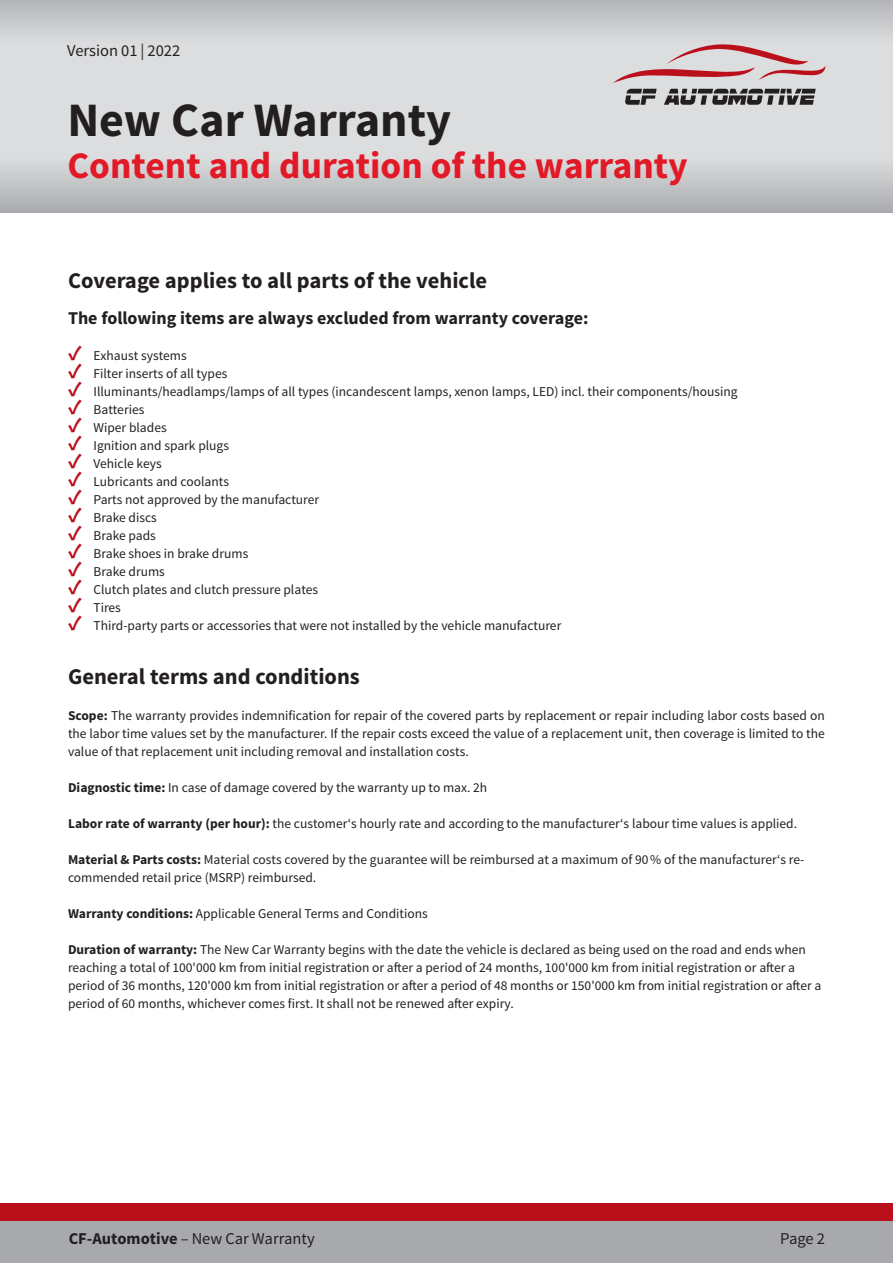
<style>
.page{position:relative;width:893px;height:1263px;background:#fff}
.page>*{position:absolute;margin:0;border:0;box-sizing:border-box;transform-origin:0 0}
.t1{font:700 48px "Source Sans Pro";color:#231f20}
.t2{font:700 37.5px "Source Sans Pro";color:#e21926}
.t3{font:700 22.5px "Source Sans Pro";color:#231f20}
.t4{font:700 18px "Source Sans Pro";color:#231f20}
.t5{font:16.5px "Source Sans Pro";color:#231f20}
.t6{font:13.5px/18px "Source Sans Pro";color:#231f20}
.s1{font-weight:700;font-size:21px;color:#ba101c}
.s2{font-weight:700}
</style>
<div class="page">
<svg style="left:1px;top:0;width:892px;height:213px"></svg>
<svg style="left:613px;top:44px;width:213px;height:39px"></svg>
<svg style="left:625px;top:89px;width:32px;height:16px"></svg>
<svg style="left:664px;top:89px;width:152px;height:16px"></svg>
<div style="left:0;top:1220px;width:893px;height:43px;background:#a8a9ad"></div>
<div style="left:0;top:1203px;width:893px;height:17px;background:#ba101c"></div>
<p class="t5" style="left:67px;top:40px;width:115px">Version 01 | 2022</p>
<h1 class="t1" style="left:67px;top:89px;width:385px">New Car Warranty</h1>
<h2 class="t2" style="left:67px;top:142px;width:622px">Content and duration of the warranty</h2>
<h3 class="t3" style="left:68px;top:266px;width:421px">Coverage applies to all parts of the vehicle</h3>
<h3 class="t4" style="left:68px;top:306px;width:522px">The following items are always excluded from warranty coverage:</h3>
<p class="t6" style="left:68px;top:347px;width:120px"><span class="s1">✓</span> Exhaust systems</p>
<p class="t6" style="left:68px;top:365px;width:161px"><span class="s1">✓</span> Filter inserts of all types</p>
<p class="t6" style="left:68px;top:383px;width:671px"><span class="s1">✓</span> Illuminants/headlamps/lamps of all types (incandescent lamps, xenon lamps, LED) incl. their components/housing</p>
<p class="t6" style="left:68px;top:401px;width:78px"><span class="s1">✓</span> Batteries</p>
<p class="t6" style="left:68px;top:419px;width:100px"><span class="s1">✓</span> Wiper blades</p>
<p class="t6" style="left:68px;top:437px;width:163px"><span class="s1">✓</span> Ignition and spark plugs</p>
<p class="t6" style="left:68px;top:455px;width:95px"><span class="s1">✓</span> Vehicle keys</p>
<p class="t6" style="left:68px;top:473px;width:162px"><span class="s1">✓</span> Lubricants and coolants</p>
<p class="t6" style="left:68px;top:491px;width:253px"><span class="s1">✓</span> Parts not approved by the manufacturer</p>
<p class="t6" style="left:68px;top:509px;width:90px"><span class="s1">✓</span> Brake discs</p>
<p class="t6" style="left:68px;top:527px;width:89px"><span class="s1">✓</span> Brake pads</p>
<p class="t6" style="left:68px;top:545px;width:182px"><span class="s1">✓</span> Brake shoes in brake drums</p>
<p class="t6" style="left:68px;top:563px;width:98px"><span class="s1">✓</span> Brake drums</p>
<p class="t6" style="left:68px;top:581px;width:252px"><span class="s1">✓</span> Clutch plates and clutch pressure plates</p>
<p class="t6" style="left:68px;top:599px;width:54px"><span class="s1">✓</span> Tires</p>
<p class="t6" style="left:68px;top:617px;width:495px"><span class="s1">✓</span> Third-party parts or accessories that were not installed by the vehicle manufacturer</p>
<h3 class="t3" style="left:68px;top:662px;width:293px">General terms and conditions</h3>
<p class="t6" style="left:68px;top:707px;width:758px;text-align:justify"><span class="s2">Scope:</span> The warranty provides indemnification for repair of the covered parts by replacement or repair including labor costs based on the labor time values set by the manufacturer. If the repair costs exceed the value of a replacement unit, then coverage is limited to the value of that replacement unit including removal and installation costs.</p>
<p class="t6" style="left:68px;top:779px;width:421px"><span class="s2">Diagnostic time:</span> In case of damage covered by the warranty up to max. 2h</p>
<p class="t6" style="left:68px;top:815px;width:731px"><span class="s2">Labor rate of warranty (per hour):</span> the customer‘s hourly rate and according to the manufacturer‘s labour time values is applied.</p>
<p class="t6" style="left:68px;top:851px;width:738px"><span class="s2">Material &amp; Parts costs:</span> Material costs covered by the guarantee will be reimbursed at a maximum of 90% of the manufacturer‘s re&shy;commended retail price (MSRP) reimbursed.</p>
<p class="t6" style="left:68px;top:905px;width:361px"><span class="s2">Warranty conditions:</span> Applicable General Terms and Conditions</p>
<p class="t6" style="left:68px;top:941px;width:755px"><span class="s2">Duration of warranty:</span> The New Car Warranty begins with the date the vehicle is declared as being used on the road and ends when reaching a total of 100'000 km from initial registration or after a period of 24 months, 100'000 km from initial registration or after a period of 36 months, 120'000 km from initial registration or after a period of 48 months or 150'000 km from initial registration or after a period of 60 months, whichever comes first. It shall not be renewed after expiry.</p>
<p class="t5" style="left:69px;top:1229px;width:248px"><span class="s2">CF-Automotive</span> – New Car Warranty</p>
<p class="t5" style="left:780px;top:1229px;width:46px">Page 2</p>
</div>
